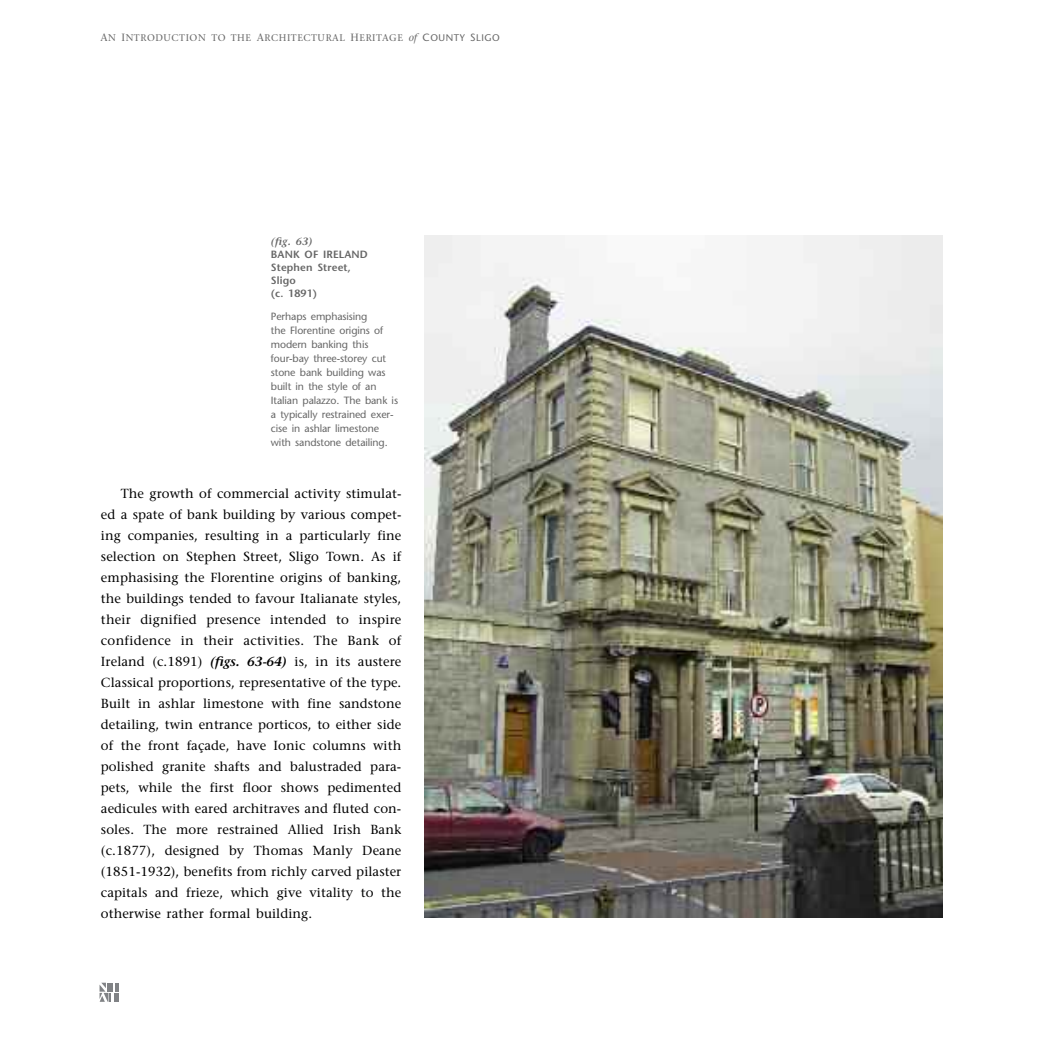
<style>
.page{position:relative;width:1042px;height:1042px;background:#fff}
.page>*{position:absolute;margin:0;border:0;box-sizing:border-box;transform-origin:0 0}
.t1{font:13.12px/21px "Stone Serif";letter-spacing:.005em;color:#000;text-align:justify}
.t2{font:10.5px/14px "Stone Sans";letter-spacing:-.01em;color:#666}
.t3{font:600 10.5px/13.1px "Stone Sans";letter-spacing:.01em;color:#666}
.t4{font:italic 600 10.5px "Stone Serif";color:#666}
.t5{font:9.62px "Stone Serif";letter-spacing:.055em;color:#666}
.s1{font-size:10.5px}
.s2{font-style:italic;font-size:10.5px}
.s3{font-family:"Stone Sans";font-size:10.5px}
.s4{font-family:"Stone Sans"}
.s5{font-weight:600;font-style:italic}
</style>
<div class="page">
<svg style="left:100px;top:982px;width:19px;height:20px"></svg>
<img style="left:424px;top:235px;width:519px;height:683px">
<p class="t5" style="left:100px;top:34px;width:401px"><span class="s1">A</span>N <span class="s1">I</span>NTRODUCTION TO THE <span class="s1">A</span>RCHITECTURAL <span class="s1">H</span>ERITAGE <span class="s2">of</span> <span class="s3">C</span><span class="s4">OUNTY</span> <span class="s3">S</span><span class="s4">LIGO</span></p>
<p class="t4" style="left:271px;top:237px;width:43px">(fig. 63)</p>
<p class="t3" style="left:271px;top:249px;width:98px">BANK OF IRELAND<br>Stephen Street,<br>Sligo<br>(c. 1891)</p>
<p class="t2" style="left:271px;top:311px;width:129px">Perhaps emphasising<br>the Florentine origins of modern banking this four-bay three-storey cut stone bank building was built in the style of an<br>Italian palazzo. The bank is a typically restrained exer&shy;cise in ashlar limestone with sandstone detailing.</p>
<p class="t1" style="left:101px;top:484px;width:302px;text-indent:20px">The growth of commercial activity stimulat&shy;ed a spate of bank building by various compet&shy;ing companies, resulting in a particularly fine selection on Stephen Street, Sligo Town. As if emphasising the Florentine origins of banking, the buildings tended to favour Italianate styles, their dignified presence intended to inspire confidence in their activities. The Bank of Ireland (c.1891) <span class="s5">(figs. 63-64)</span> is, in its austere Classical proportions, representative of the type.<br>Built in ashlar limestone with fine sandstone detailing, twin entrance porticos, to either side of the front façade, have Ionic columns with polished granite shafts and balustraded para&shy;pets, while the first floor shows pedimented aedicules with eared architraves and fluted con&shy;soles. The more restrained Allied Irish Bank (c.1877), designed by Thomas Manly Deane (1851-1932), benefits from richly carved pilaster capitals and frieze, which give vitality to the otherwise rather formal building.</p>
</div>
